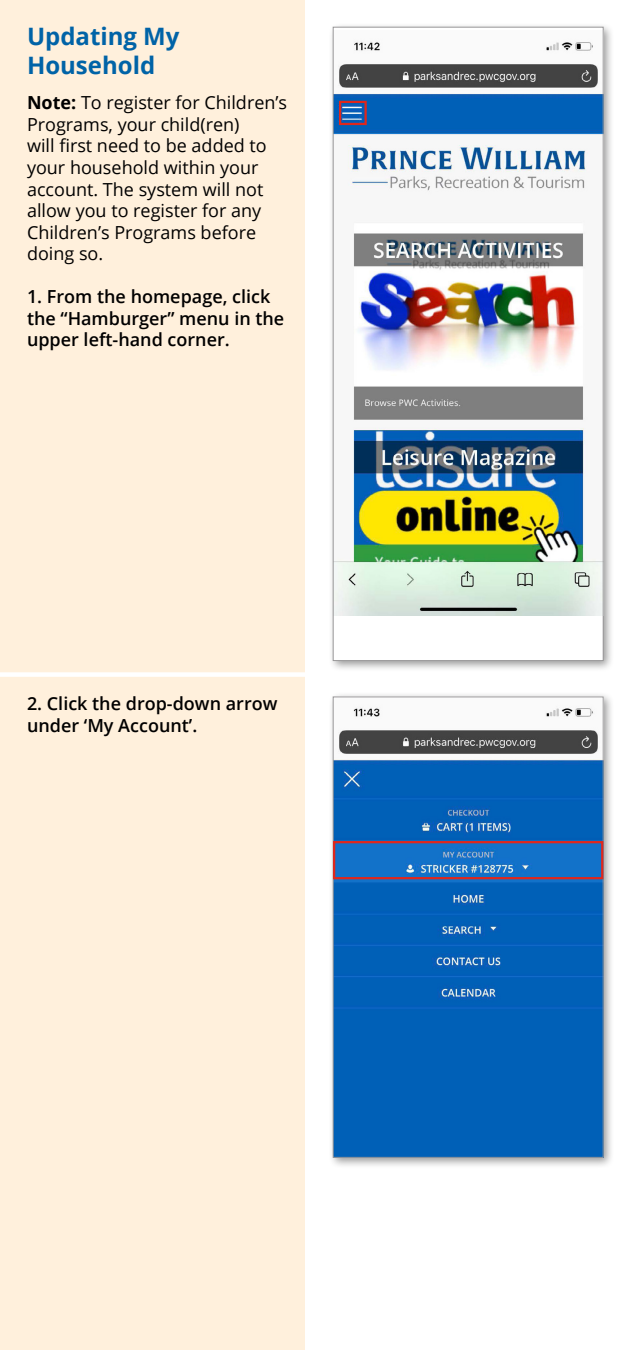
<style>
.page{position:relative;width:630px;height:1350px;background:#fff}
.page>*{position:absolute;margin:0;border:0;box-sizing:border-box;transform-origin:0 0}
.t1{font:700 24px/28.8px "Open Sans";color:#0063a7}
.t2{font:18px/21.6px "Open Sans";color:#000}
.t3{font:600 18px/21.6px "Open Sans";color:#000}
.s1{font-weight:700}
</style>
<div class="page">
<div style="left:0;top:0;width:305px;height:1350px;background:#fff0dc"></div>
<div style="left:0;top:672px;width:329px;height:5px;background:#fff"></div>
<div style="left:328px;top:692px;width:286px;height:476px;background:#000;opacity:.4"></div>
<img style="left:335px;top:699px;width:266px;height:457px">
<div style="left:333px;top:697px;width:270px;height:461px;border:1px solid #999899"></div>
<div style="left:328px;top:22px;width:286px;height:650px;background:#000;opacity:.4"></div>
<div style="left:333px;top:27px;width:270px;height:634px;background:#fff"></div>
<img style="left:335px;top:41px;width:266px;height:575px">
<div style="left:333px;top:27px;width:270px;height:634px;border:1px solid #999899"></div>
<div style="left:339px;top:101px;width:28px;height:24px;border:2px solid #df271c"></div>
<div style="left:333px;top:841px;width:270px;height:38px;border:2px solid #df271c"></div>
<h1 class="t1" style="left:27px;top:22px;width:154px">Updating My<br>Household</h1>
<p class="t2" style="left:27px;top:91px;width:262px"><span class="s1">Note:</span> To register for Children’s<br>Programs, your child(ren)<br>will first need to be added to your household within your account. The system will not allow you to register for any<br>Children’s Programs before doing so.</p>
<p class="t3" style="left:27px;top:285px;width:259px">1. From the homepage, click the “Hamburger” menu in the upper left-hand corner.</p>
<p class="t3" style="left:27px;top:692px;width:252px">2. Click the drop-down arrow under ‘My Account’.</p>
</div>
